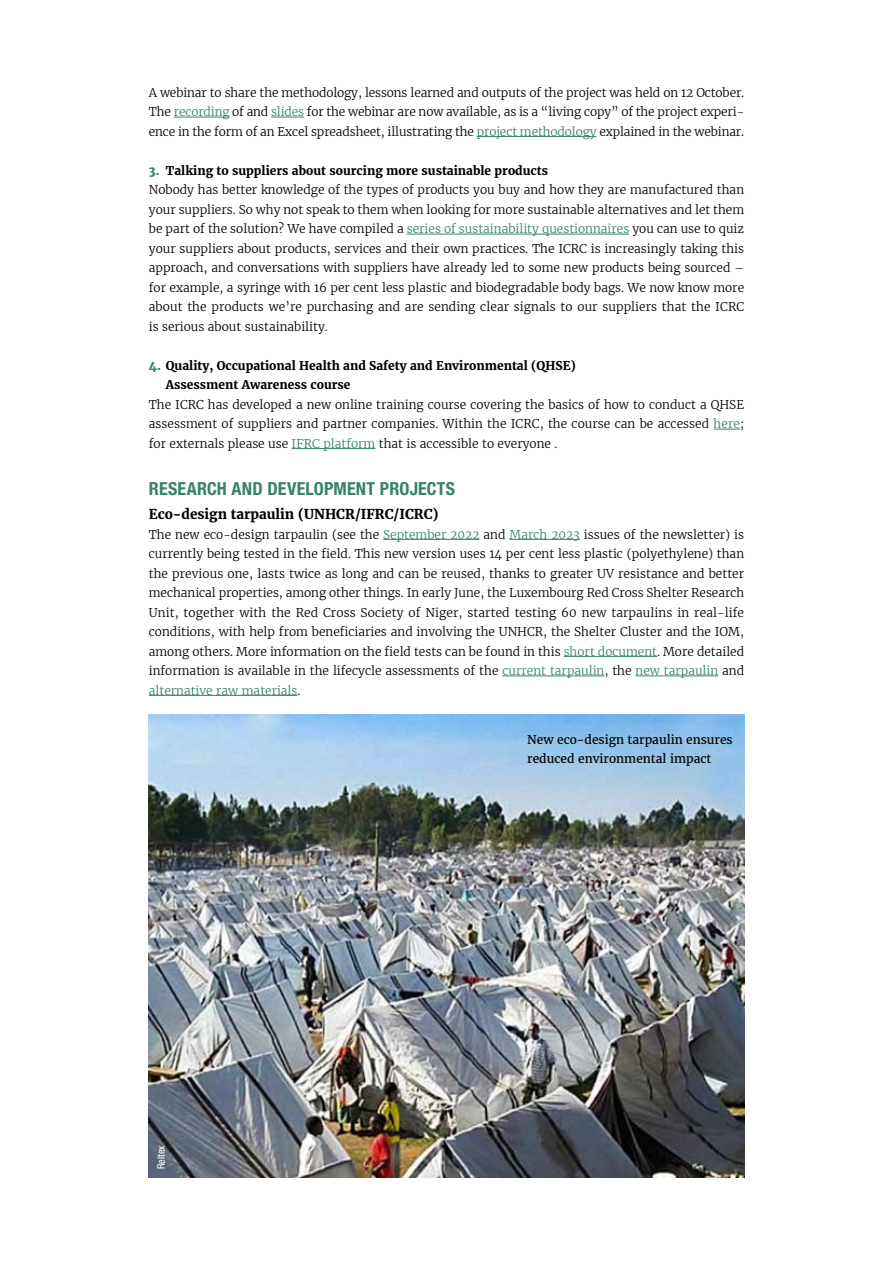
<style>
.page{position:relative;width:893px;height:1263px;background:#fff}
.page>*{position:absolute;margin:0;border:0;box-sizing:border-box;transform-origin:0 0}
.t1{font:700 condensed 18px "Helvetica Neue LT Std";letter-spacing:.01em;color:#368366}
.t2{font:700 13.5px "Merriweather";color:#000}
.t3{font:300 12px/19.5px "Merriweather";color:#000;text-align:justify}
.t4{font:700 12px/19.5px "Merriweather";color:#000}
.t5{font:12px/19.5px "Merriweather";color:#000}
.t6{font:condensed 10.5px "Helvetica Neue LT Std";color:#fff}
.s1{color:#368366}
.s2{font-weight:900;color:#368366}
.s3{font-weight:700}
</style>
<div class="page">
<hr style="left:174px;top:117px;width:55px;height:1px;background:#368366">
<hr style="left:271px;top:117px;width:33px;height:1px;background:#368366">
<hr style="left:477px;top:136px;width:119px;height:1px;background:#368366">
<hr style="left:407px;top:234px;width:222px;height:1px;background:#368366">
<svg style="left:714px;top:429px;width:26px;height:1px"></svg>
<hr style="left:292px;top:448px;width:83px;height:1px;background:#368366">
<hr style="left:383px;top:539px;width:96px;height:1px;background:#368366">
<hr style="left:509px;top:539px;width:71px;height:1px;background:#368366">
<hr style="left:564px;top:656px;width:93px;height:1px;background:#368366">
<hr style="left:502px;top:676px;width:102px;height:1px;background:#368366">
<hr style="left:636px;top:676px;width:82px;height:1px;background:#368366">
<hr style="left:149px;top:695px;width:148px;height:1px;background:#368366">
<img style="left:149px;top:714px;width:595px;height:464px">
<p class="t3" style="left:149px;top:83px;width:597px">A webinar to share the methodology, lessons learned and outputs of the project was held on 12 October.<br>The <span class="s1">recording</span> of and <span class="s1">slides</span> for the webinar are now available, as is a “living copy” of the project experi&shy;ence in the form of an Excel spreadsheet, illustrating the <span class="s1">project methodology</span> explained in the webinar.</p>
<p class="t3" style="left:149px;top:161px;width:597px;text-align:left"><span class="s2">3.</span> <span class="s3">Talking to suppliers about sourcing more sustainable products<br></span>Nobody has better knowledge of the types of products you buy and how they are manufactured than your suppliers. So why not speak to them when looking for more sustainable alternatives and let them be part of the solution? We have compiled a <span class="s1">series of sustainability questionnaires</span> you can use to quiz your suppliers about products, services and their own practices. The ICRC is increasingly taking this approach, and conversations with suppliers have already led to some new products being sourced – for example, a syringe with 16 per cent less plastic and biodegradable body bags. We now know more about the products we’re purchasing and are sending clear signals to our suppliers that the ICRC is serious about sustainability.</p>
<p class="t4" style="left:166px;top:356px;width:412px;text-indent:-17px"><span class="s2">4.</span> Quality, Occupational Health and Safety and Environmental (QHSE)<br>Assessment Awareness course</p>
<p class="t3" style="left:149px;top:395px;width:597px">The ICRC has developed a new online training course covering the basics of how to conduct a QHSE assessment of suppliers and partner companies. Within the ICRC, the course can be accessed <span class="s1">here</span>; for externals please use <span class="s1">IFRC platform</span> that is accessible to everyone .</p>
<h1 class="t1" style="left:149px;top:478px;width:308px">RESEARCH AND DEVELOPMENT PROJECTS</h1>
<p class="t2" style="left:149px;top:505px;width:291px">Eco-design tarpaulin (UNHCR/IFRC/ICRC)</p>
<p class="t3" style="left:149px;top:524px;width:597px">The new eco-design tarpaulin (see the <span class="s1">September 2022</span> and <span class="s1">March 2023</span> issues of the newsletter) is currently being tested in the field. This new version uses 14 per cent less plastic (polyethylene) than the previous one, lasts twice as long and can be reused, thanks to greater UV resistance and better mechanical properties, among other things. In early June, the Luxembourg Red Cross Shelter Research Unit, together with the Red Cross Society of Niger, started testing 60 new tarpaulins in real-life conditions, with help from beneficiaries and involving the UNHCR, the Shelter Cluster and the IOM, among others. More information on the field tests can be found in this <span class="s1">short document</span>. More detailed information is available in the lifecycle assessments of the <span class="s1">current tarpaulin</span>, the <span class="s1">new tarpaulin</span> and <span class="s1">alternative raw materials</span>.</p>
<p class="t6" style="left:155px;top:1169px;width:25px;rotate:-90deg">Reltex</p>
<p class="t5" style="left:527px;top:729px;width:207px">New eco-design tarpaulin ensures reduced environmental impact</p>
</div>
